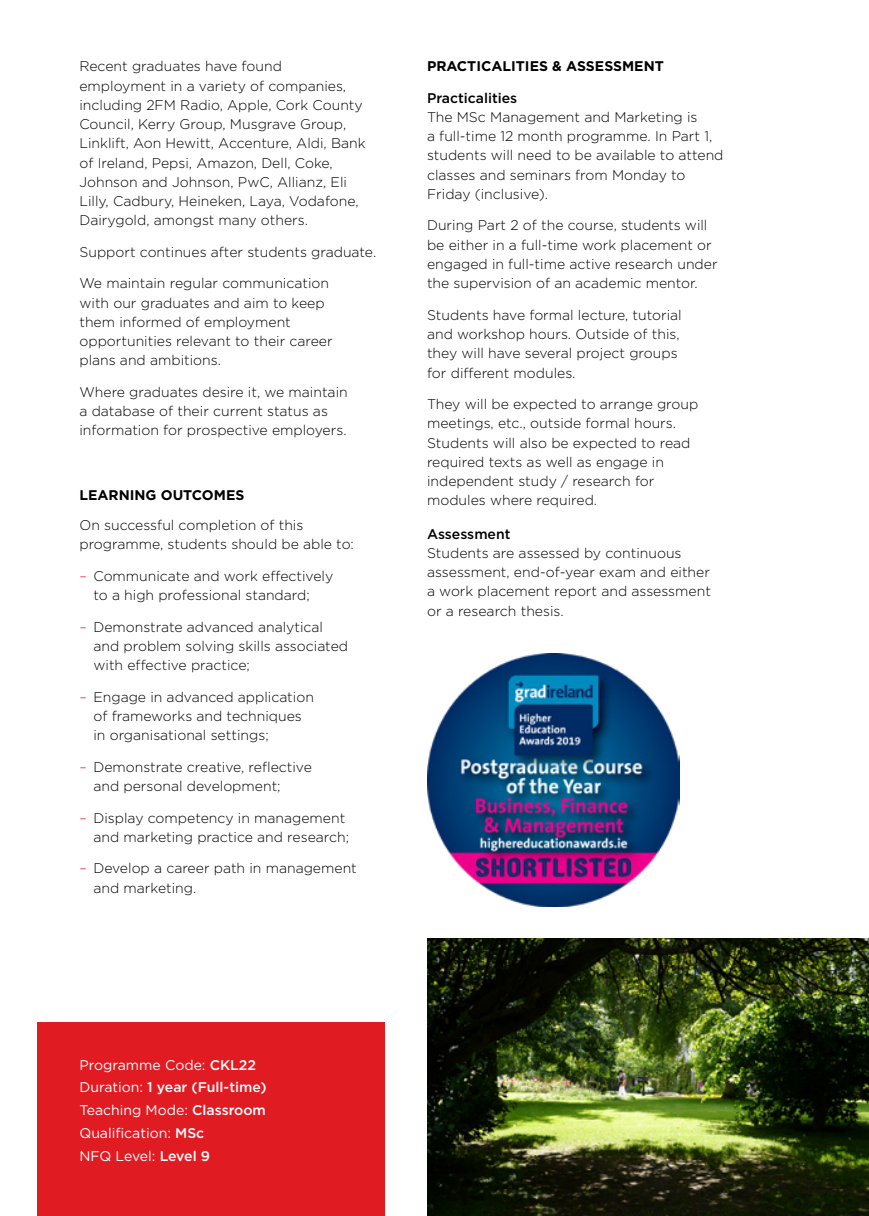
<style>
.page{position:relative;width:869px;height:1216px;background:#fff}
.page>*{position:absolute;margin:0;border:0;box-sizing:border-box;transform-origin:0 0}
.t1{font:300 14px/19.2px "Gotham";color:#000}
.t2{font:14px/22.8px "Gotham";color:#fff}
.t3{font:700 14px "Gotham";color:#000}
.t4{font:500 14px "Gotham";color:#000}
.s1{color:#e11b22}
.s2{font-weight:500}
</style>
<div class="page">
<div style="left:37px;top:1022px;width:347px;height:193px;background:#e11b22"></div>
<img style="left:427px;top:938px;width:441px;height:277px">
<img style="left:427px;top:653px;width:252px;height:253px">
<p class="t1" style="left:79px;top:56px;width:287px">Recent graduates have found employment in a variety of companies, including 2FM Radio, Apple, Cork County Council, Kerry Group, Musgrave Group, Linklift, Aon Hewitt, Accenture, Aldi, Bank of Ireland, Pepsi, Amazon, Dell, Coke, Johnson and Johnson, PwC, Allianz, Eli Lilly, Cadbury, Heineken, Laya, Vodafone, Dairygold, amongst many others.</p>
<p class="t1" style="left:79px;top:242px;width:298px">Support continues after students graduate.</p>
<p class="t1" style="left:79px;top:273px;width:255px">We maintain regular communication with our graduates and aim to keep them informed of employment opportunities relevant to their career plans and ambitions.</p>
<p class="t1" style="left:79px;top:382px;width:270px">Where graduates desire it, we maintain a database of their current status as information for prospective employers.</p>
<p class="t3" style="left:79px;top:487px;width:166px">LEARNING OUTCOMES</p>
<p class="t1" style="left:79px;top:515px;width:276px">On successful completion of this programme, students should be able to:</p>
<p class="t1" style="left:93px;top:566px;width:241px;text-indent:-14px"><span class="s1">–</span> Communicate and work effectively to a high professional standard;</p>
<p class="t1" style="left:93px;top:617px;width:256px;text-indent:-14px"><span class="s1">–</span> Demonstrate advanced analytical and problem solving skills associated with effective practice;</p>
<p class="t1" style="left:93px;top:687px;width:222px;text-indent:-14px"><span class="s1">–</span> Engage in advanced application of frameworks and techniques in organisational settings;</p>
<p class="t1" style="left:93px;top:757px;width:220px;text-indent:-14px"><span class="s1">–</span> Demonstrate creative, reflective and personal development;</p>
<p class="t1" style="left:79px;top:807px;width:271px;text-align:right"><span class="s1">–</span> Display competency in management and marketing practice and research;</p>
<p class="t1" style="left:93px;top:858px;width:265px;text-indent:-14px"><span class="s1">–</span> Develop a career path in management and marketing.</p>
<p class="t3" style="left:427px;top:58px;width:238px">PRACTICALITIES &amp; ASSESSMENT</p>
<p class="t4" style="left:427px;top:90px;width:92px">Practicalities</p>
<p class="t1" style="left:427px;top:107px;width:298px">The MSc Management and Marketing is<br>a full-time 12 month programme. In Part 1, students will need to be available to attend classes and seminars from Monday to Friday (inclusive).</p>
<p class="t1" style="left:427px;top:216px;width:292px">During Part 2 of the course, students will be either in a full-time work placement or engaged in full-time active research under the supervision of an academic mentor.</p>
<p class="t1" style="left:427px;top:305px;width:256px">Students have formal lecture, tutorial and workshop hours. Outside of this, they will have several project groups for different modules.</p>
<p class="t1" style="left:427px;top:394px;width:273px">They will be expected to arrange group meetings, etc., outside formal hours.<br>Students will also be expected to read required texts as well as engage in independent study / research for modules where required.</p>
<p class="t4" style="left:427px;top:525px;width:85px">Assessment</p>
<p class="t1" style="left:427px;top:543px;width:285px">Students are assessed by continuous assessment, end-of-year exam and either a work placement report and assessment or a research thesis.</p>
<p class="t2" style="left:79px;top:1052px;width:189px">Programme Code: <span class="s2">CKL22<br></span>Duration: <span class="s2">1 year (Full-time)<br></span>Teaching Mode: <span class="s2">Classroom<br></span>Qualification: <span class="s2">MSc<br></span>NFQ Level: <span class="s2">Level 9</span></p>
</div>
